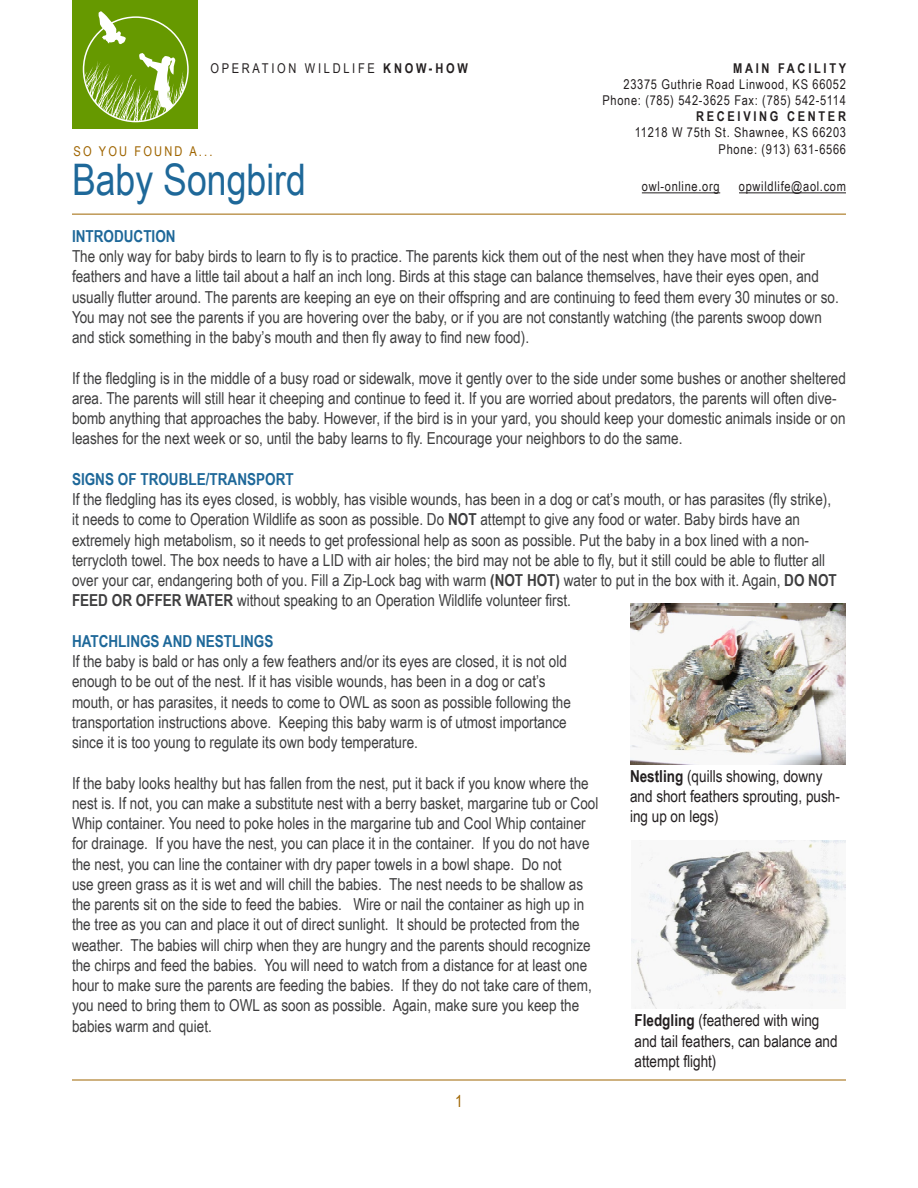
<style>
.page{position:relative;width:918px;height:1188px;background:#fff}
.page>*{position:absolute;margin:0;border:0;box-sizing:border-box;transform-origin:0 0}
.t1{font:43.5px "Arial Narrow";color:#1e6899}
.t2{font:16.5px/20.2px "Arial Narrow";color:#3e3e3f}
.t3{font:16.5px/20.2px "Arial Narrow";color:#231f20}
.t4{font:700 16.5px "Arial Narrow";color:#1e6899}
.t5{font:700 16.5px "Arial Narrow";color:#3e3e3f}
.t6{font:16.5px "Arial Narrow";color:#9f6500}
.t7{font:13.5px "Arial Narrow";letter-spacing:.05em;color:#231f20}
.t8{font:700 13.5px "Arial Narrow";letter-spacing:.2em;color:#231f20}
.t9{font:13.5px "Arial Narrow";letter-spacing:.16em;color:#9f6500}
.s1{font-weight:700}
</style>
<div class="page">
<hr style="left:72px;top:214px;width:774px;height:1px;background:#9f6500">
<hr style="left:642px;top:192px;width:78px;height:1px;background:#231f20">
<hr style="left:739px;top:192px;width:107px;height:1px;background:#231f20">
<hr style="left:72px;top:1080px;width:774px;height:1px;background:#9f6500">
<div style="left:72px;top:0;width:126px;height:129px;background:#690"></div>
<svg style="left:99px;top:11px;width:27px;height:33px"></svg>
<svg style="left:84px;top:53px;width:100px;height:68px"></svg>
<img style="left:630px;top:603px;width:215px;height:161px">
<img style="left:631px;top:840px;width:214px;height:169px">
<p class="t8" style="left:733px;top:58px;width:21px">MAIN</p>
<p class="t8" style="left:778px;top:58px;width:10px">FACILIT</p>
<p class="t8" style="left:839px;top:58px;width:9px">Y</p>
<p class="t7" style="left:624px;top:74px;width:224px">23375 Guthrie Road Linwood, KS 66052</p>
<p class="t7" style="left:603px;top:90px;width:245px">Phone: (785) 542-3625 Fax: (785) 542-5114</p>
<p class="t8" style="left:696px;top:106px;width:10px">RECEI</p>
<p class="t8" style="left:743px;top:106px;width:19px">VING</p>
<p class="t8" style="left:787px;top:106px;width:11px">CENTER</p>
<p class="t7" style="left:635px;top:123px;width:213px">11218 W 75th St. Shawnee, KS 66203</p>
<p class="t7" style="left:719px;top:139px;width:129px">Phone: (913) 631-6566</p>
<p class="t7" style="left:642px;top:177px;width:79px">owl-online.org</p>
<p class="t7" style="left:739px;top:177px;width:108px">opwildlife@aol.com</p>
<p class="t7" style="left:210px;top:58px;width:22px">Operatio</p>
<p class="t7" style="left:288px;top:58px;width:38px">n Wild</p>
<p class="t7" style="left:343px;top:58px;width:17px">Life</p>
<p class="t8" style="left:383px;top:58px;width:86px">KNOW-H OW</p>
<p class="t9" style="left:74px;top:141px;width:140px">So you found a...</p>
<p class="t1" style="left:72px;top:148px;width:235px">Baby Songbird</p>
<p class="t4" style="left:72px;top:224px;width:105px">INTRODUCTION</p>
<p class="t2" style="left:72px;top:246px;width:768px">The only way for baby birds to learn to fly is to practice. The parents kick them out of the nest when they have most of their feathers and have a little tail about a half an inch long. Birds at this stage can balance themselves, have their eyes open, and usually flutter around. The parents are keeping an eye on their offspring and are continuing to feed them every 30 minutes or so.<br>You may not see the parents if you are hovering over the baby, or if you are not constantly watching (the parents swoop down and stick something in the baby’s mouth and then fly away to find new food).</p>
<p class="t2" style="left:72px;top:367px;width:775px">If the fledgling is in the middle of a busy road or sidewalk, move it gently over to the side under some bushes or another sheltered area. The parents will still hear it cheeping and continue to feed it. If you are worried about predators, the parents will often dive&shy;bomb anything that approaches the baby. However, if the bird is in your yard, you should keep your domestic animals inside or on leashes for the next week or so, until the baby learns to fly. Encourage your neighbors to do the same.</p>
<p class="t4" style="left:72px;top:467px;width:223px">SIGNS OF TROUBLE/TRANSPORT</p>
<p class="t2" style="left:72px;top:489px;width:761px">If the fledgling has its eyes closed, is wobbly, has visible wounds, has been in a dog or cat’s mouth, or has parasites (fly strike), it needs to come to Operation Wildlife as soon as possible. Do <span class="s1">NOT</span></p>
<p class="t2" style="left:72px;top:509px;width:755px;text-indent:408px">attempt to give any food or water. Baby birds have an extremely high metabolism, so it needs to get professional help as soon as possible. Put the baby in a box lined with a non&shy;terrycloth towel. The box needs to have a LID with air holes; the bird may not be able to fly, but it still could be able to flutter all over your car, endangering both of you. Fill a Zip-Lock bag with warm <span class="s1">(NOT</span></p>
<p class="t2" style="left:527px;top:570px;width:292px"><span class="s1">HOT)</span> water to put in the box with it. Again, <span class="s1">DO NOT</span></p>
<p class="t5" style="left:72px;top:588px;width:10px">FEED</p>
<p class="t5" style="left:112px;top:588px;width:35px">OR OFFER</p>
<p class="t5" style="left:186px;top:588px;width:22px">WATER</p>
<p class="t2" style="left:237px;top:590px;width:335px">without speaking to an Operation Wildlife volunteer first.</p>
<p class="t4" style="left:72px;top:629px;width:203px">HATCHLINGS AND NESTLINGS</p>
<p class="t2" style="left:72px;top:651px;width:500px">If the baby is bald or has only a few feathers and/or its eyes are closed, it is not old enough to be out of the nest. If it has visible wounds, has been in a dog or cat’s mouth, or has parasites, it needs to come to OWL as soon as possible following the transportation instructions above. Keeping this baby warm is of utmost importance since it is too young to regulate its own body temperature.</p>
<p class="t2" style="left:72px;top:772px;width:518px">If the baby looks healthy but has fallen from the nest, put it back if you know where the</p>
<p class="t2" style="left:72px;top:792px;width:528px">nest is. If not, you can make a substitute nest with a berry basket, margarine tub or Cool</p>
<p class="t2" style="left:72px;top:813px;width:515px">Whip container. You need to poke holes in the margarine tub and Cool Whip container</p>
<p class="t2" style="left:72px;top:833px;width:521px">for drainage. If you have the nest, you can place it in the container. If you do not have the nest, you can line the container with dry paper towels in a bowl shape. Do not<br>use green grass as it is wet and will chill the babies. The nest needs to be shallow as the parents sit on the side to feed the babies. Wire or nail the container as high up in the tree as you can and place it out of direct sunlight. It should be protected from the weather. The babies will chirp when they are hungry and the parents should recognize the chirps and feed the babies. You will need to watch from a distance for at least one hour to make sure the parents are feeding the babies. If they do not take care of them, you need to bring them to OWL as soon as possible. Again, make sure you keep the babies warm and quiet.</p>
<p class="t6" style="left:455px;top:1089px;width:9px">1</p>
<p class="t3" style="left:630px;top:765px;width:211px"><span class="s1">NESTLING</span> (quills showing, downy and short feathers sprouting, push&shy;ing up on legs)</p>
<p class="t3" style="left:634px;top:1010px;width:205px"><span class="s1">FLEDGLING</span> (feathered with wing and tail feathers, can balance and attempt flight)</p>
</div>
